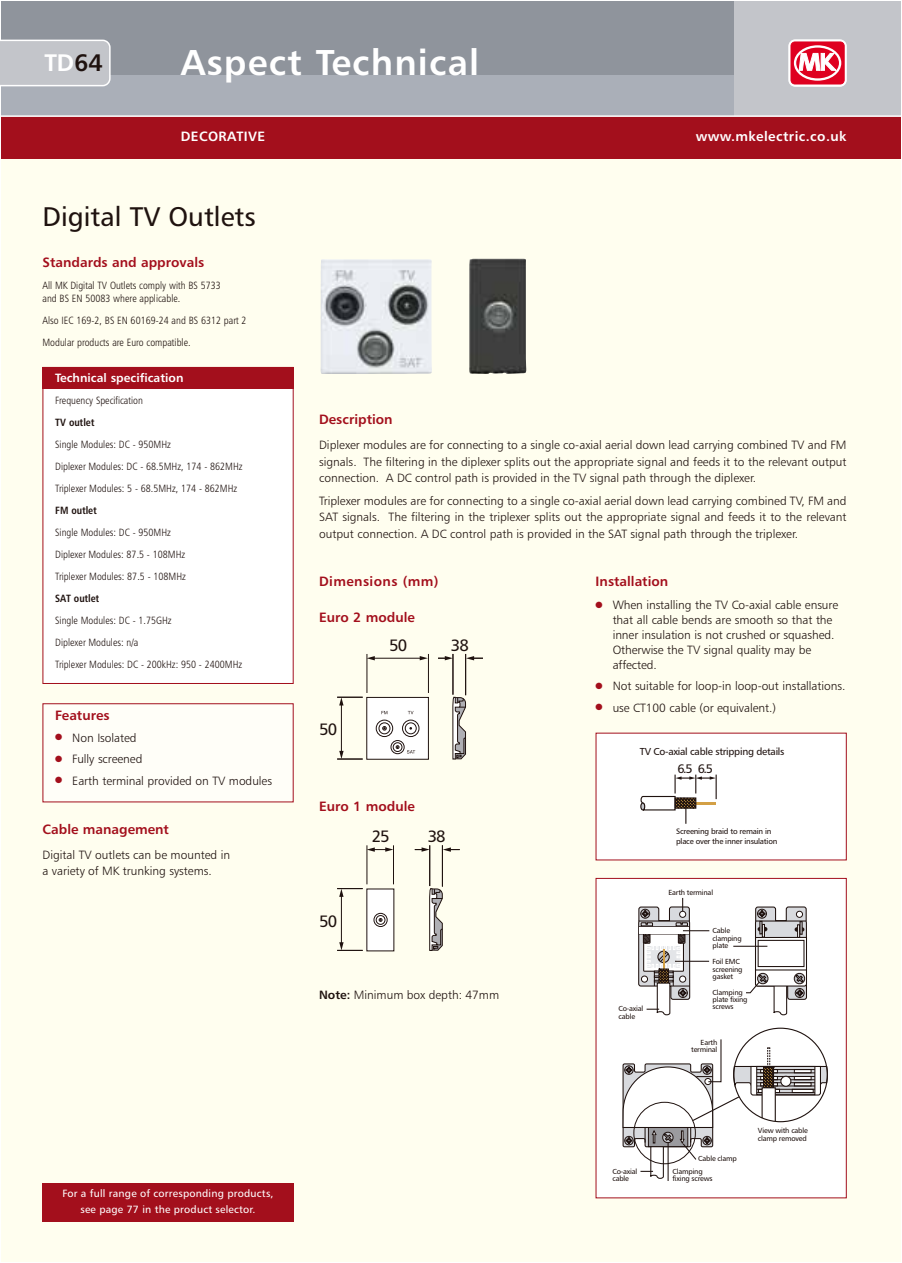
<style>
.page{position:relative;width:902px;height:1263px;background:#fff}
.page>*{position:absolute;margin:0;border:0;box-sizing:border-box;transform-origin:0 0}
.t1{font:36px "Humanist 777 BT Bold B";letter-spacing:.03em;color:#fff}
.t2{font:27px "Humanist 777 BT Roman B";color:#1f120f}
.t3{font:24px "Humanist 777 BT Bold B";color:#fff}
.t4{font:16.5px "Humanist 777 BT Roman B";letter-spacing:-.05em;color:#1f120f}
.t5{font:13.5px "Humanist 777 BT Bold B";color:#a30f1c}
.t6{font:13.5px "Humanist 777 BT Bold B";letter-spacing:.03em;color:#fff}
.t7{font:13.5px "Humanist 777 BT Bold B";letter-spacing:.03em;color:#a30f1c}
.t8{font:12.3px "Humanist 777 BT Roman B";color:#1f120f}
.t9{font:12px/16.5px "Humanist 777 BT Light B";letter-spacing:-.005em;color:#1f120f;text-align:justify}
.t10{font:12px "Humanist 777 BT Bold B";color:#fff}
.t11{font:10.5px/22px "Humanist 777 BT Light Condensed B";color:#1f120f}
.t12{font:10.5px/16.5px "Humanist 777 BT Roman B";letter-spacing:.015em;color:#fff;text-align:center}
.t13{font:10.5px "Humanist 777 BT Bold Condensed B";color:#1f120f}
.t14{font:10.2px "Humanist 777 BT Roman B";letter-spacing:-.025em;color:#1f120f}
.t15{font:7.8px/9.6px "Humanist 777 BT Roman B";letter-spacing:-.025em;color:#1f120f}
.t16{font:7.35px/7.4px "Humanist 777 BT Roman B";letter-spacing:-.025em;color:#1f120f}
.s1{color:#1f120f}
.s2{color:#a30f1c}
.s3{font-family:"Humanist 777 BT Bold B"}
</style>
<div class="page">
<div style="left:1px;top:1px;width:899px;height:1261px;background:#fffeef"></div>
<div style="left:1px;top:1px;width:899px;height:115px;background:#8f949c"></div>
<div style="left:1px;top:75px;width:899px;height:41px;background:#aaafb8"></div>
<div style="left:1px;top:40px;width:110px;height:46px;background:#c3c5ca"></div>
<div style="left:733px;top:1px;width:167px;height:115px;background:#c3c5ca"></div>
<svg style="left:788px;top:39px;width:58px;height:48px"></svg>
<svg style="left:790px;top:42px;width:54px;height:42px"></svg>
<div style="left:793px;top:45px;width:48px;height:36px;border:2px solid #fff;border-radius:50%"></div>
<svg style="left:799px;top:53px;width:37px;height:17px"></svg>
<div style="left:1px;top:116px;width:899px;height:43px;background:#a30f1c"></div>
<hr style="left:1px;top:115px;width:899px;height:2px;background:#fff">
<div style="left:43px;top:367px;width:250px;height:316px;background:#fff"></div>
<div style="left:43px;top:367px;width:250px;height:317px;border:1px solid #a30f1c"></div>
<div style="left:43px;top:367px;width:250px;height:21px;background:#a30f1c"></div>
<div style="left:43px;top:704px;width:250px;height:98px;background:#fffef8"></div>
<div style="left:43px;top:703px;width:250px;height:99px;border:1px solid #a30f1c"></div>
<img style="left:469px;top:259px;width:57px;height:115px">
<img style="left:320px;top:259px;width:112px;height:115px">
<div style="left:596px;top:878px;width:250px;height:320px;background:#fff"></div>
<hr style="left:373px;top:658px;width:50px;height:1px;background:#1f120f">
<svg style="left:419px;top:656px;width:9px;height:4px"></svg>
<svg style="left:367px;top:656px;width:8px;height:4px"></svg>
<hr style="left:366px;top:654px;width:1px;height:39px;background:#1f120f">
<hr style="left:428px;top:654px;width:1px;height:39px;background:#1f120f">
<hr style="left:341px;top:702px;width:1px;height:52px;background:#1f120f">
<svg style="left:337px;top:697px;width:25px;height:8px"></svg>
<svg style="left:337px;top:751px;width:25px;height:9px"></svg>
<svg style="left:438px;top:656px;width:14px;height:4px"></svg>
<svg style="left:466px;top:656px;width:17px;height:4px"></svg>
<hr style="left:452px;top:654px;width:1px;height:41px;background:#1f120f">
<hr style="left:465px;top:654px;width:1px;height:41px;background:#1f120f">
<svg style="left:452px;top:696px;width:14px;height:63px"></svg>
<div style="left:367px;top:697px;width:61px;height:62px;background:#fff"></div>
<div style="left:366px;top:697px;width:63px;height:62px;border:1px solid #1f120f"></div>
<div style="left:376px;top:720px;width:17px;height:17px;border:1px solid #1f120f;border-radius:50%"></div>
<svg style="left:381px;top:711px;width:6px;height:3px"></svg>
<svg style="left:408px;top:711px;width:5px;height:3px"></svg>
<svg style="left:378px;top:720px;width:41px;height:34px"></svg>
<svg style="left:367px;top:847px;width:26px;height:5px"></svg>
<hr style="left:366px;top:845px;width:1px;height:39px;background:#1f120f">
<hr style="left:393px;top:845px;width:1px;height:39px;background:#1f120f">
<hr style="left:341px;top:893px;width:1px;height:52px;background:#1f120f">
<svg style="left:337px;top:888px;width:25px;height:9px"></svg>
<svg style="left:337px;top:942px;width:25px;height:9px"></svg>
<svg style="left:415px;top:847px;width:14px;height:5px"></svg>
<svg style="left:443px;top:847px;width:16px;height:5px"></svg>
<hr style="left:429px;top:845px;width:1px;height:41px;background:#1f120f">
<hr style="left:442px;top:845px;width:1px;height:41px;background:#1f120f">
<svg style="left:429px;top:888px;width:14px;height:63px"></svg>
<div style="left:367px;top:889px;width:27px;height:62px;background:#fff"></div>
<div style="left:374px;top:913px;width:13px;height:14px;border:1px solid #1f120f;border-radius:50%"></div>
<svg style="left:376px;top:915px;width:9px;height:10px"></svg>
<div style="left:596px;top:733px;width:250px;height:127px;background:#fff"></div>
<svg style="left:640px;top:775px;width:76px;height:49px"></svg>
<svg style="left:638px;top:898px;width:169px;height:118px"></svg>
<svg style="left:622px;top:1038px;width:206px;height:143px"></svg>
<div style="left:43px;top:1183px;width:250px;height:39px;background:#a30f1c"></div>
<h3 class="t3" style="left:44px;top:53px;width:60px">TD<span class="s1">64</span></h3>
<h1 class="t1" style="left:181px;top:48px;width:300px">Aspect Technical</h1>
<p class="t6" style="left:181px;top:131px;width:86px">DECORATIVE</p>
<p class="t6" style="left:695px;top:131px;width:152px">www.mkelectric.co.uk</p>
<h2 class="t2" style="left:43px;top:205px;width:215px">Digital TV Outlets</h2>
<p class="t5" style="left:43px;top:256px;width:163px">Standards and approvals</p>
<p class="t11" style="left:43px;top:279px;width:180px;line-height:13.5px">All MK Digital TV Outlets comply with BS 5733 and BS EN 50083 where applicable.</p>
<p class="t11" style="left:43px;top:310px;width:205px">Also IEC 169-2, BS EN 60169-24 and BS 6312 part 2<br>Modular products are Euro compatible.</p>
<p class="t10" style="left:55px;top:373px;width:130px">Technical specification</p>
<p class="t11" style="left:55px;top:390px;width:89px">Frequency Specification</p>
<p class="t13" style="left:55px;top:418px;width:41px">TV outlet</p>
<p class="t11" style="left:55px;top:434px;width:189px">Single Modules: DC - 950MHz<br>Diplexer Modules: DC - 68.5MHz, 174 - 862MHz<br>Triplexer Modules: 5 - 68.5MHz, 174 - 862MHz</p>
<p class="t13" style="left:55px;top:506px;width:43px">FM outlet</p>
<p class="t11" style="left:55px;top:522px;width:132px">Single Modules: DC - 950MHz<br>Diplexer Modules: 87.5 - 108MHz<br>Triplexer Modules: 87.5 - 108MHz</p>
<p class="t13" style="left:55px;top:594px;width:45px">SAT outlet</p>
<p class="t11" style="left:55px;top:610px;width:188px">Single Modules: DC - 1.75GHz<br>Diplexer Modules: n/a<br>Triplexer Modules: DC - 200kHz: 950 - 2400MHz</p>
<p class="t5" style="left:55px;top:710px;width:56px">Features</p>
<p class="t9" style="left:55px;top:730px;width:83px"><span class="s2">●</span> Non Isolated</p>
<p class="t9" style="left:55px;top:752px;width:89px"><span class="s2">●</span> Fully screened</p>
<p class="t9" style="left:55px;top:773px;width:218px"><span class="s2">●</span> Earth terminal provided on TV modules</p>
<p class="t5" style="left:43px;top:823px;width:128px">Cable management</p>
<p class="t9" style="left:43px;top:847px;width:189px">Digital TV outlets can be mounted in a variety of MK trunking systems.</p>
<p class="t12" style="left:62px;top:1186px;width:213px">For a full range of corresponding products, see page 77 in the product selector.</p>
<p class="t5" style="left:319px;top:414px;width:75px">Description</p>
<p class="t9" style="left:319px;top:438px;width:529px">Diplexer modules are for connecting to a single co-axial aerial down lead carrying combined TV and FM signals. The filtering in the diplexer splits out the appropriate signal and feeds it to the relevant output connection. A DC control path is provided in the TV signal path through the diplexer.</p>
<p class="t9" style="left:319px;top:493px;width:529px">Triplexer modules are for connecting to a single co-axial aerial down lead carrying combined TV, FM and SAT signals. The filtering in the triplexer splits out the appropriate signal and feeds it to the relevant output connection. A DC control path is provided in the SAT signal path through the triplexer.</p>
<p class="t7" style="left:319px;top:575px;width:121px">Dimensions (mm)</p>
<p class="t5" style="left:319px;top:611px;width:97px">Euro 2 module</p>
<h3 class="t4" style="left:319px;top:723px;width:20px">50</h3>
<h3 class="t4" style="left:389px;top:638px;width:20px">50</h3>
<h3 class="t4" style="left:451px;top:639px;width:20px">38</h3>
<p class="t5" style="left:319px;top:801px;width:97px">Euro 1 module</p>
<h3 class="t4" style="left:319px;top:914px;width:20px">50</h3>
<h3 class="t4" style="left:371px;top:830px;width:20px">25</h3>
<h3 class="t4" style="left:427px;top:830px;width:20px">38</h3>
<p class="t9" style="left:319px;top:987px;width:182px"><span class="s3">Note:</span> Minimum box depth: 47mm</p>
<p class="t5" style="left:595px;top:575px;width:74px">Installation</p>
<p class="t9" style="left:612px;top:598px;width:227px;line-height:15px;text-align:left;text-indent:-17px"><span class="s2">●</span> When installing the TV Co-axial cable ensure that all cable bends are smooth so that the inner insulation is not crushed or squashed.<br>Otherwise the TV signal quality may be affected.</p>
<p class="t9" style="left:595px;top:679px;width:251px"><span class="s2">●</span> Not suitable for loop-in loop-out installations.</p>
<p class="t9" style="left:595px;top:700px;width:182px"><span class="s2">●</span> use CT100 cable (or equivalent.)</p>
<p class="t14" style="left:640px;top:747px;width:146px">TV Co-axial cable stripping details</p>
<p class="t8" style="left:677px;top:764px;width:37px">6.5 6.5</p>
<p class="t15" style="left:676px;top:827px;width:103px">Screening braid to remain in place over the inner insulation</p>
<p class="t16" style="left:668px;top:889px;width:46px">Earth terminal</p>
<p class="t16" style="left:618px;top:1006px;width:26px">Co-axial cable</p>
<p class="t16" style="left:712px;top:928px;width:31px">Cable clamping plate</p>
<p class="t16" style="left:712px;top:958px;width:32px">Foil EMC screening gasket</p>
<p class="t16" style="left:712px;top:989px;width:36px">Clamping plate fixing screws</p>
<p class="t16" style="left:691px;top:1039px;width:28px;text-align:right">Earth terminal</p>
<p class="t16" style="left:612px;top:1168px;width:26px">Co-axial cable</p>
<p class="t16" style="left:698px;top:1156px;width:40px">Cable clamp</p>
<p class="t16" style="left:672px;top:1168px;width:42px">Clamping fixing screws</p>
<p class="t16" style="left:757px;top:1128px;width:51px">View with cable clamp removed</p>
</div>
